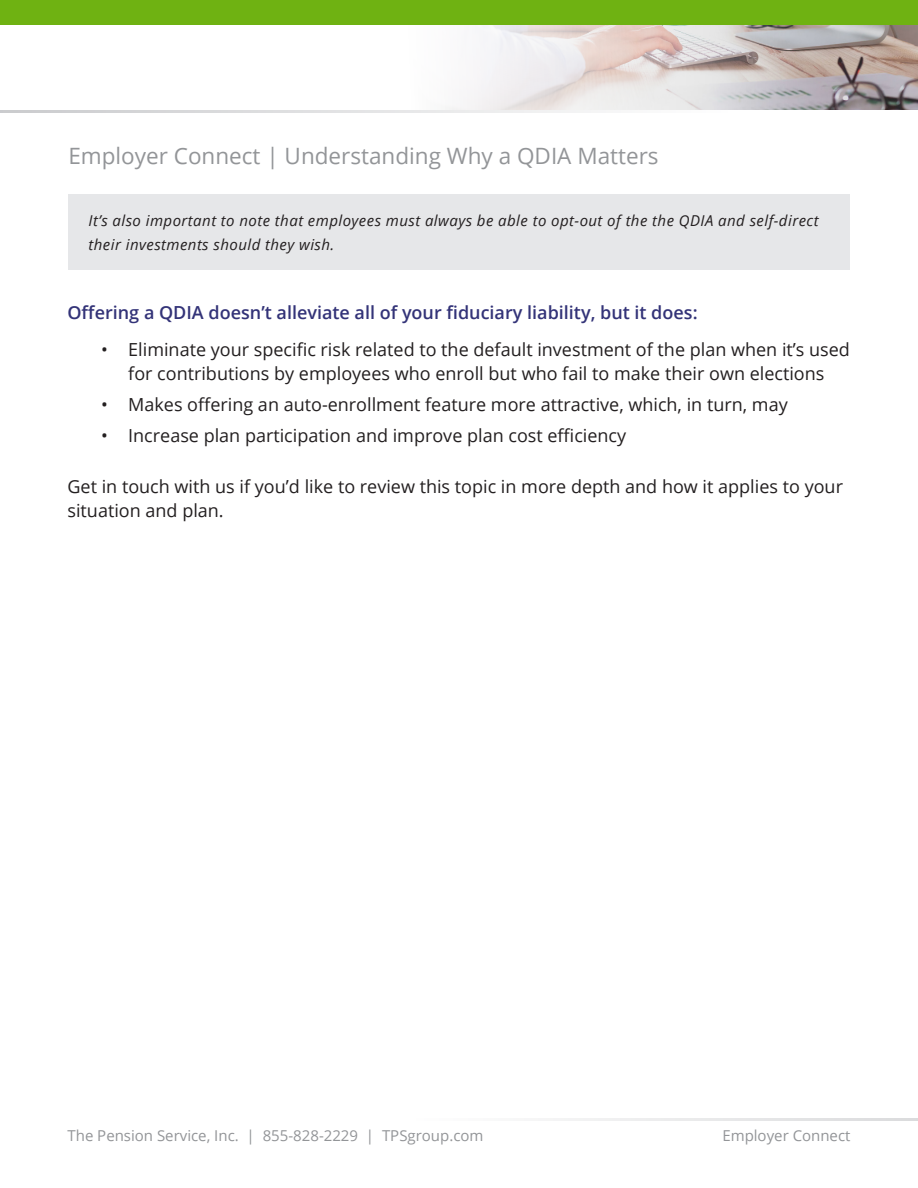
<style>
.page{position:relative;width:918px;height:1188px;background:#fff}
.page>*{position:absolute;margin:0;border:0;box-sizing:border-box;transform-origin:0 0}
.t1{font:22.5px "Open Sans";color:#939598}
.t2{font:18px/24px "Open Sans";color:#231f20;text-align:center}
.t3{font:600 18px "Open Sans";color:#333378}
.t4{font:italic 15px/24px "Open Sans";letter-spacing:.03em;color:#231f20}
.t5{font:15px "Open Sans";color:#939598}
</style>
<div class="page">
<img style="left:400px;top:24px;width:518px;height:86px">
<hr style="left:0;top:110px;width:728px;height:3px;background:#bcbdc0">
<hr style="left:416px;top:1118px;width:502px;height:2px;background:#bcbdc0">
<div style="left:68px;top:194px;width:782px;height:76px;background:#e6e7e9"></div>
<div style="left:0;top:0;width:918px;height:24px;background:#6fb212"></div>
<p class="t1" style="left:68px;top:140px;width:592px">Employer Connect | Understanding Why a QDIA Matters</p>
<p class="t4" style="left:88px;top:208px;width:732px">It’s also important to note that employees must always be able to opt-out of the the QDIA and self-direct their investments should they wish.</p>
<p class="t3" style="left:68px;top:300px;width:632px">Offering a QDIA doesn’t alleviate all of your fiduciary liability, but it does:</p>
<p class="t2" style="left:101px;top:337px;width:750px">• Eliminate your specific risk related to the default investment of the plan when it’s used for contributions by employees who enroll but who fail to make their own elections</p>
<p class="t2" style="left:101px;top:392px;width:688px">• Makes offering an auto-enrollment feature more attractive, which, in turn, may</p>
<p class="t2" style="left:101px;top:423px;width:527px">• Increase plan participation and improve plan cost efficiency</p>
<p class="t2" style="left:68px;top:474px;width:777px;text-align:left">Get in touch with us if you’d like to review this topic in more depth and how it applies to your situation and plan.</p>
<p class="t5" style="left:68px;top:1125px;width:418px">The Pension Service, Inc. | 855-828-2229 | TPSgroup.com</p>
<p class="t5" style="left:722px;top:1125px;width:130px">Employer Connect</p>
</div>
